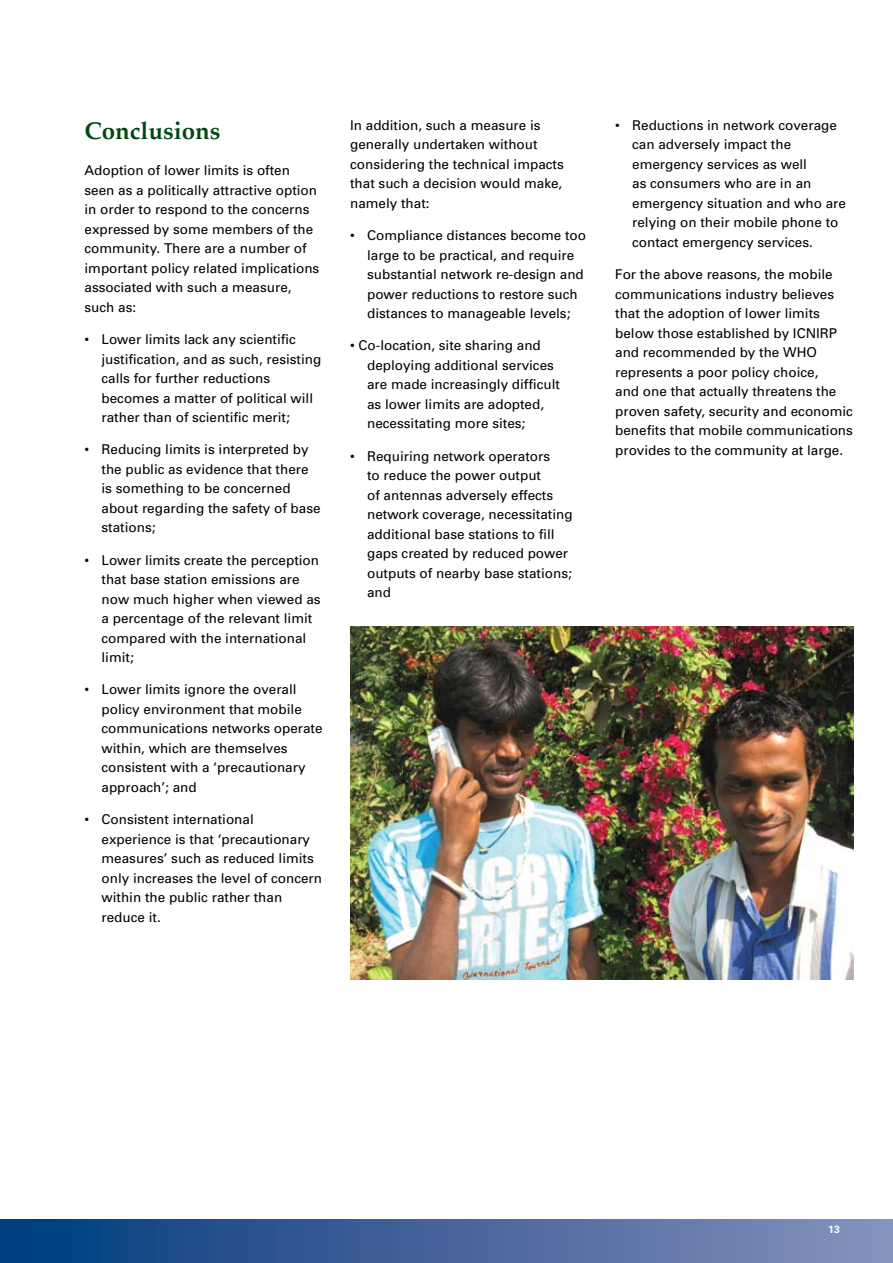
<style>
.page{position:relative;width:893px;height:1263px;background:#fff}
.page>*{position:absolute;margin:0;border:0;box-sizing:border-box;transform-origin:0 0}
.t1{font:700 24px "Palatino";color:#004813}
.t2{font:13.5px/19.5px "Univers";color:#000}
.t3{font:700 10.5px "Univers";color:#fff}
</style>
<div class="page">
<img style="left:350px;top:627px;width:503px;height:352px">
<div style="left:0;top:1219px;width:893px;height:44px;background:linear-gradient(to right,#003b7c,#8990bc)"></div>
<h1 class="t1" style="left:85px;top:117px;width:137px">Conclusions</h1>
<p class="t2" style="left:85px;top:161px;width:236px">Adoption of lower limits is often seen as a politically attractive option in order to respond to the concerns expressed by some members of the community. There are a number of important policy related implications associated with such a measure, such as:</p>
<p class="t2" style="left:102px;top:329px;width:221px;text-indent:-17px">• Lower limits lack any scientific justification, and as such, resisting calls for further reductions becomes a matter of political will rather than of scientific merit;</p>
<p class="t2" style="left:102px;top:439px;width:221px;text-indent:-17px">• Reducing limits is interpreted by the public as evidence that there is something to be concerned about regarding the safety of base stations;</p>
<p class="t2" style="left:102px;top:550px;width:221px;text-indent:-17px">• Lower limits create the perception that base station emissions are now much higher when viewed as a percentage of the relevant limit compared with the international limit;</p>
<p class="t2" style="left:102px;top:679px;width:223px;text-indent:-17px">• Lower limits ignore the overall policy environment that mobile communications networks operate within, which are themselves consistent with a ‘precautionary approach’; and</p>
<p class="t2" style="left:102px;top:809px;width:222px;text-indent:-17px">• Consistent international experience is that ‘precautionary measures’ such as reduced limits only increases the level of concern within the public rather than reduce it.</p>
<p class="t2" style="left:350px;top:115px;width:215px">In addition, such a measure is generally undertaken without considering the technical impacts that such a decision would make, namely that:</p>
<p class="t2" style="left:367px;top:225px;width:221px;text-indent:-17px">• Compliance distances become too large to be practical, and require substantial network re-design and power reductions to restore such distances to manageable levels;</p>
<p class="t2" style="left:367px;top:336px;width:194px;text-indent:-17px">• Co-location, site sharing and deploying additional services are made increasingly difficult as lower limits are adopted, necessitating more sites;</p>
<p class="t2" style="left:367px;top:446px;width:207px;text-indent:-17px">• Requiring network operators<br>to reduce the power output<br>of antennas adversely effects network coverage, necessitating additional base stations to fill gaps created by reduced power outputs of nearby base stations; and</p>
<p class="t2" style="left:632px;top:115px;width:215px;text-indent:-17px">• Reductions in network coverage can adversely impact the emergency services as well<br>as consumers who are in an emergency situation and who are relying on their mobile phone to contact emergency services.</p>
<p class="t2" style="left:615px;top:264px;width:239px">For the above reasons, the mobile communications industry believes that the adoption of lower limits below those established by ICNIRP and recommended by the WHO represents a poor policy choice,<br>and one that actually threatens the proven safety, security and economic benefits that mobile communications provides to the community at large.</p>
<p class="t3" style="left:828px;top:1223px;width:13px">13</p>
</div>
